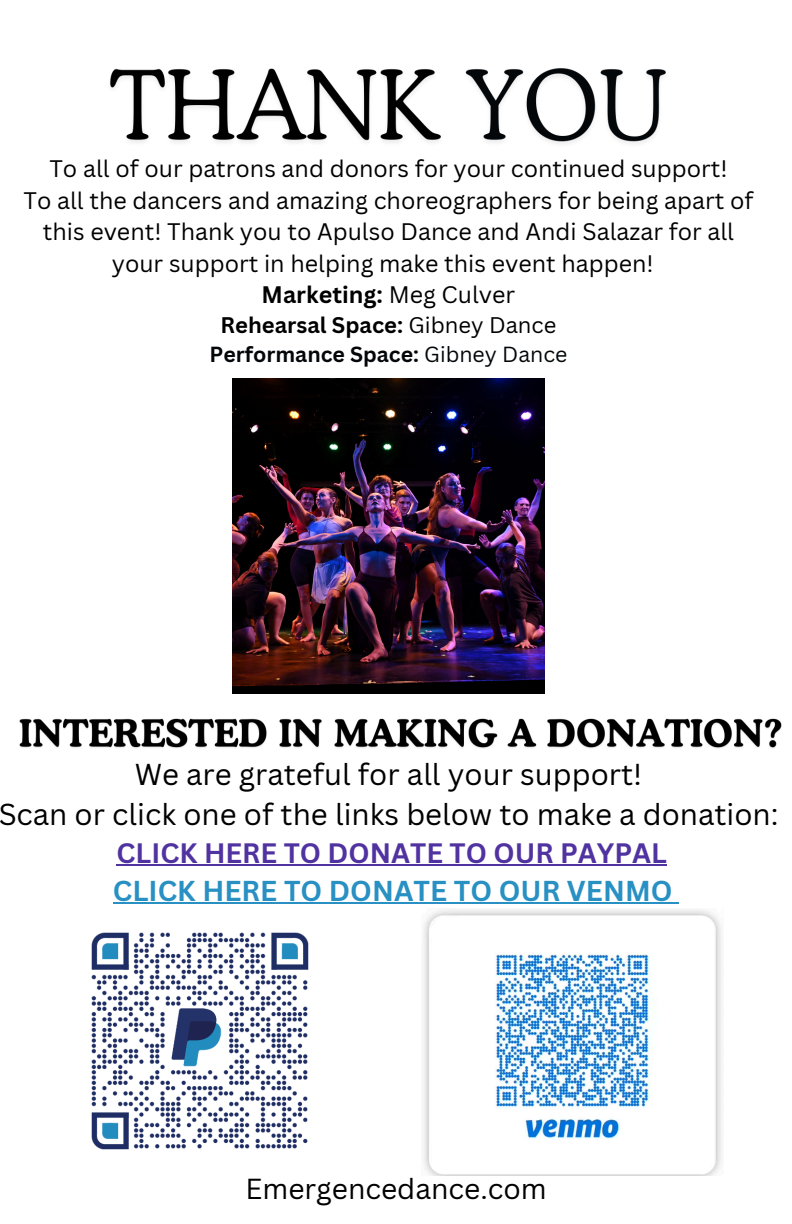
<style>
.page{position:relative;width:792px;height:1224px;background:#fff}
.page>*{position:absolute;margin:0;border:0;box-sizing:border-box;transform-origin:0 0}
.t1{font:29.4px/40.8px "Canva Sans";color:#000;text-align:center}
.t2{font:28.2px "Canva Sans";color:#000}
.t3{font:700 28px "Canva Sans";color:#2890c2}
.t4{font:700 27.4px "Canva Sans";color:#5033a0}
.t5{font:23.2px/31.6px "Canva Sans";color:#000;text-align:center}
.t6{font:700 23.2px "Canva Sans";color:#000}
.t7{font:700 22px "Canva Sans";color:#000}
.t8{font:700 21.2px "Canva Sans";color:#03070a}
.s1{font-weight:400}
</style>
<div class="page">
<img style="left:233px;top:378px;width:312px;height:315px">
<img style="left:91px;top:932px;width:218px;height:218px">
<img style="left:423px;top:909px;width:298px;height:266px">
<img style="left:110px;top:68px;width:556px;height:76px">
<img style="left:19px;top:718px;width:763px;height:31px">
<hr style="left:117px;top:865px;width:550px;height:1px;background:#5033a0">
<hr style="left:113px;top:902px;width:560px;height:2px;background:#2890c2">
<svg style="left:673px;top:902px;width:6px;height:2px"></svg>
<p class="t5" style="left:49px;top:152px;width:680px">To all of our patrons and donors for your continued support!</p>
<p class="t5" style="left:24px;top:184px;width:731px">To all the dancers and amazing choreographers for being apart of this event! Thank you to Apulso Dance and Andi Salazar for all your support in helping make this event happen!</p>
<p class="t6" style="left:262px;top:278px;width:255px">Marketing: <span class="s1">Meg Culver</span></p>
<h4 class="t7" style="left:220px;top:310px;width:337px">Rehearsal Space: <span class="s1">Gibney Dance</span></h4>
<h3 class="t8" style="left:210px;top:339px;width:359px">Performance Space: <span class="s1">Gibney Dance</span></h3>
<h3 class="t1" style="left:-2px;top:753px;width:782px">We are grateful for all your support!<br>Scan or click one of the links below to make a donation:</h3>
<p class="t4" style="left:117px;top:834px;width:552px">CLICK HERE TO DONATE TO OUR PAYPAL</p>
<h4 class="t3" style="left:113px;top:871px;width:561px">CLICK HERE TO DONATE TO OUR VENMO</h4>
<p class="t2" style="left:245px;top:1169px;width:303px">Emergencedance.com</p>
</div>
